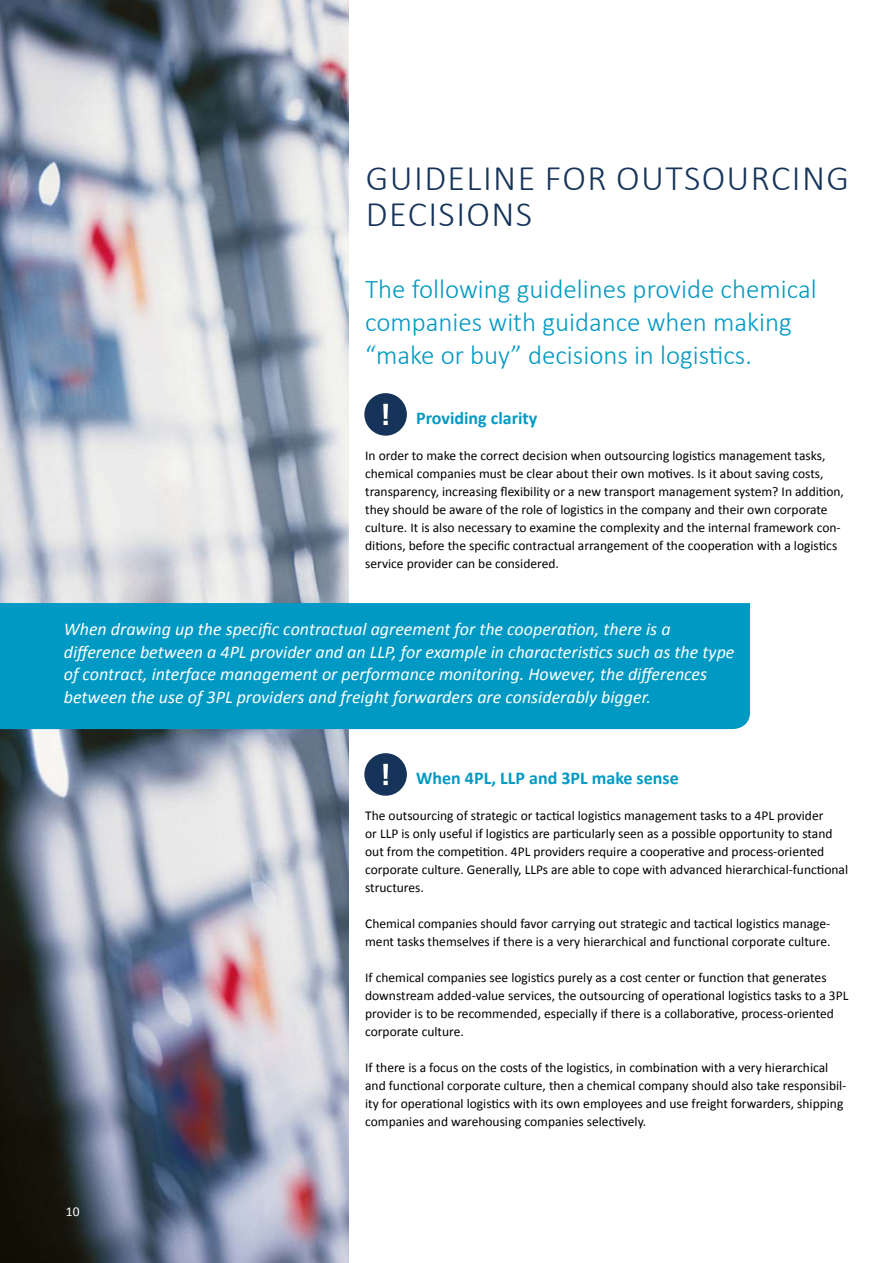
<style>
.page{position:relative;width:893px;height:1263px;background:#fff}
.page>*{position:absolute;margin:0;border:0;box-sizing:border-box;transform-origin:0 0}
.t1{font:300 36px/36px "Calibri";letter-spacing:.04em;color:#16345a}
.t2{font:300 27px/33px "Calibri";color:#0099c3}
.t3{font:italic 18px/22.5px "Calibri";color:#fff}
.t4{font:700 18px "Calibri";color:#0099c3}
.t5{font:13.5px/18px "Calibri";color:#000}
.t6{font:13.5px "Calibri";color:#fff}
</style>
<div class="page">
<img style="left:0;top:0;width:348px;height:1263px">
<div style="left:0;top:603px;width:750px;height:126px;background:#0099c3"></div>
<div style="left:364px;top:393px;width:43px;height:43px;background:#16345a;border-radius:50%"></div>
<svg style="left:383px;top:404px;width:5px;height:21px"></svg>
<div style="left:364px;top:753px;width:43px;height:43px;background:#16345a;border-radius:50%"></div>
<svg style="left:383px;top:764px;width:5px;height:21px"></svg>
<h1 class="t1" style="left:366px;top:163px;width:485px">GUIDELINE FOR OUTSOURCING<br>DECISIONS</h1>
<h2 class="t2" style="left:365px;top:274px;width:453px">The following guidelines provide chemical companies with guidance when making “make or buy” decisions in logistics.</h2>
<h3 class="t4" style="left:416px;top:405px;width:123px">Providing clarity</h3>
<p class="t5" style="left:365px;top:446px;width:480px">In order to make the correct decision when outsourcing logistics management tasks, chemical companies must be clear about their own motives. Is it about saving costs, transparency, increasing flexibility or a new transport management system? In addition, they should be aware of the role of logistics in the company and their own corporate culture. It is also necessary to examine the complexity and the internal framework con&shy;ditions, before the specific contractual arrangement of the cooperation with a logistics service provider can be considered.</p>
<p class="t3" style="left:64px;top:617px;width:672px">When drawing up the specific contractual agreement for the cooperation, there is a difference between a 4PL provider and an LLP, for example in characteristics such as the type of contract, interface management or performance monitoring. However, the differences between the use of 3PL providers and freight forwarders are considerably bigger.</p>
<p class="t6" style="left:66px;top:1207px;width:15px">10</p>
<h3 class="t4" style="left:416px;top:765px;width:264px">When 4PL, LLP and 3PL make sense</h3>
<p class="t5" style="left:365px;top:806px;width:484px">The outsourcing of strategic or tactical logistics management tasks to a 4PL provider<br>or LLP is only useful if logistics are particularly seen as a possible opportunity to stand out from the competition. 4PL providers require a cooperative and process-oriented corporate culture. Generally, LLPs are able to cope with advanced hierarchical-functional structures.</p>
<p class="t5" style="left:365px;top:914px;width:467px">Chemical companies should favor carrying out strategic and tactical logistics manage&shy;ment tasks themselves if there is a very hierarchical and functional corporate culture.</p>
<p class="t5" style="left:365px;top:968px;width:485px">If chemical companies see logistics purely as a cost center or function that generates downstream added-value services, the outsourcing of operational logistics tasks to a 3PL provider is to be recommended, especially if there is a collaborative, process-oriented corporate culture.</p>
<p class="t5" style="left:365px;top:1058px;width:483px">If there is a focus on the costs of the logistics, in combination with a very hierarchical and functional corporate culture, then a chemical company should also take responsibil&shy;ity for operational logistics with its own employees and use freight forwarders, shipping companies and warehousing companies selectively.</p>
</div>
